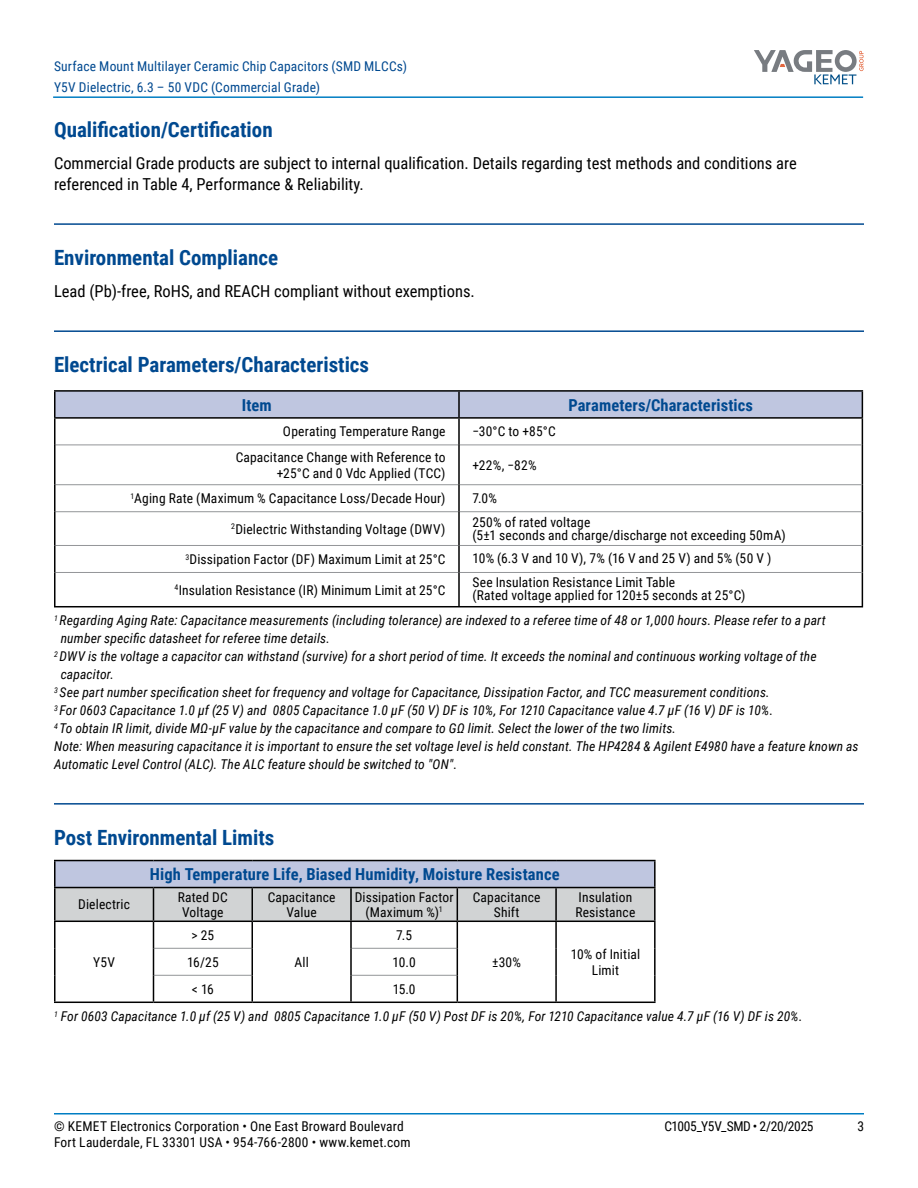
<style>
.page{position:relative;width:918px;height:1188px;background:#fff}
.page>*{position:absolute;margin:0;border:0;box-sizing:border-box;transform-origin:0 0}
.t1{font:700 21px "Roboto Condensed";color:#004990}
.t2{font:16.5px/21px "Roboto Condensed";color:#000}
.t3{font:700 16.5px "Roboto Condensed";letter-spacing:.005em;color:#004990}
.t4{font:italic 13.5px/27.2px "Roboto Condensed";letter-spacing:.01em;color:#000}
.t5{font:13.5px/15px "Roboto Condensed";letter-spacing:.01em;color:#000;text-align:center}
.t6{font:13.5px/21px "Roboto Condensed";letter-spacing:.015em;color:#004990}
.t7{font:13.5px "Roboto Condensed";letter-spacing:-.025em;color:#000}
.s1{font-style:normal}
</style>
<div class="page">
<hr style="left:54px;top:1113px;width:810px;height:2px;background:#007dc3">
<hr style="left:53px;top:96px;width:810px;height:2px;background:#007dc3">
<svg style="left:754px;top:50px;width:110px;height:34px"></svg>
<hr style="left:54px;top:223px;width:810px;height:2px;background:#004990">
<hr style="left:54px;top:330px;width:810px;height:2px;background:#004990">
<hr style="left:54px;top:803px;width:810px;height:2px;background:#004990">
<hr style="left:862px;top:445px;width:1px;height:40px;background:#000">
<svg style="left:862px;top:485px;width:1px;height:27px"></svg>
<hr style="left:862px;top:512px;width:1px;height:33px;background:#000">
<svg style="left:862px;top:545px;width:1px;height:27px"></svg>
<hr style="left:862px;top:572px;width:1px;height:34px;background:#000">
<hr style="left:459px;top:606px;width:404px;height:1px;background:#000">
<hr style="left:56px;top:445px;width:402px;height:1px;background:#939598">
<hr style="left:460px;top:445px;width:402px;height:1px;background:#939598">
<hr style="left:56px;top:484px;width:402px;height:1px;background:#939598">
<hr style="left:460px;top:484px;width:402px;height:1px;background:#939598">
<hr style="left:56px;top:511px;width:402px;height:1px;background:#939598">
<hr style="left:460px;top:511px;width:402px;height:1px;background:#939598">
<hr style="left:56px;top:545px;width:402px;height:1px;background:#939598">
<hr style="left:460px;top:545px;width:402px;height:1px;background:#939598">
<hr style="left:56px;top:572px;width:402px;height:1px;background:#939598">
<hr style="left:460px;top:572px;width:402px;height:1px;background:#939598">
<hr style="left:54px;top:419px;width:2px;height:26px;background:#000">
<hr style="left:54px;top:445px;width:2px;height:40px;background:#000">
<hr style="left:458px;top:445px;width:2px;height:40px;background:#000">
<hr style="left:54px;top:485px;width:2px;height:27px;background:#000">
<hr style="left:458px;top:485px;width:2px;height:27px;background:#000">
<hr style="left:54px;top:512px;width:2px;height:33px;background:#000">
<hr style="left:458px;top:512px;width:2px;height:33px;background:#000">
<hr style="left:54px;top:545px;width:2px;height:27px;background:#000">
<hr style="left:458px;top:545px;width:2px;height:27px;background:#000">
<hr style="left:54px;top:572px;width:2px;height:34px;background:#000">
<hr style="left:458px;top:572px;width:2px;height:34px;background:#000">
<hr style="left:54px;top:606px;width:405px;height:1px;background:#000">
<hr style="left:54px;top:390px;width:405px;height:2px;background:#000">
<hr style="left:54px;top:392px;width:2px;height:25px;background:#000">
<hr style="left:459px;top:390px;width:404px;height:2px;background:#000">
<svg style="left:55px;top:391px;width:808px;height:54px"></svg>
<hr style="left:54px;top:417px;width:405px;height:2px;background:#000">
<hr style="left:459px;top:417px;width:404px;height:2px;background:#000">
<div style="left:55px;top:861px;width:600px;height:27px;background:#bfc6e0"></div>
<hr style="left:54px;top:921px;width:99px;height:1px;background:#000">
<hr style="left:556px;top:921px;width:100px;height:1px;background:#000">
<hr style="left:54px;top:887px;width:99px;height:1px;background:#000">
<hr style="left:153px;top:887px;width:99px;height:1px;background:#000">
<hr style="left:252px;top:887px;width:99px;height:1px;background:#000">
<hr style="left:351px;top:887px;width:106px;height:1px;background:#000">
<hr style="left:457px;top:887px;width:99px;height:1px;background:#000">
<hr style="left:556px;top:887px;width:100px;height:1px;background:#000">
<hr style="left:54px;top:860px;width:99px;height:1px;background:#000">
<hr style="left:54px;top:861px;width:2px;height:26px;background:#000">
<hr style="left:153px;top:860px;width:99px;height:1px;background:#000">
<hr style="left:252px;top:860px;width:99px;height:1px;background:#000">
<hr style="left:351px;top:860px;width:106px;height:1px;background:#000">
<hr style="left:457px;top:860px;width:99px;height:1px;background:#000">
<hr style="left:556px;top:860px;width:100px;height:1px;background:#000">
<hr style="left:654px;top:861px;width:2px;height:26px;background:#000">
<hr style="left:54px;top:888px;width:2px;height:33px;background:#000">
<hr style="left:654px;top:888px;width:2px;height:33px;background:#000">
<hr style="left:54px;top:922px;width:2px;height:26px;background:#000">
<hr style="left:54px;top:948px;width:2px;height:27px;background:#000">
<hr style="left:54px;top:975px;width:2px;height:27px;background:#000">
<hr style="left:54px;top:1002px;width:99px;height:1px;background:#000">
<hr style="left:252px;top:1002px;width:99px;height:1px;background:#000">
<hr style="left:654px;top:922px;width:2px;height:26px;background:#000">
<hr style="left:654px;top:948px;width:2px;height:27px;background:#000">
<hr style="left:654px;top:975px;width:2px;height:27px;background:#000">
<hr style="left:457px;top:1002px;width:99px;height:1px;background:#000">
<hr style="left:556px;top:1002px;width:100px;height:1px;background:#000">
<hr style="left:153px;top:1002px;width:99px;height:1px;background:#000">
<svg style="left:55px;top:888px;width:600px;height:114px"></svg>
<hr style="left:351px;top:1002px;width:106px;height:1px;background:#000">
<p class="t6" style="left:54px;top:55px;width:355px">Surface Mount Multilayer Ceramic Chip Capacitors (SMD MLCCs)<br>Y5V Dielectric, 6.3 – 50 VDC (Commercial Grade)</p>
<h1 class="t1" style="left:54px;top:115px;width:220px">Qualification/Certification</h1>
<p class="t2" style="left:54px;top:152px;width:744px">Commercial Grade products are subject to internal qualification. Details regarding test methods and conditions are referenced in Table 4, Performance &amp; Reliability.</p>
<h1 class="t1" style="left:54px;top:243px;width:226px">Environmental Compliance</h1>
<p class="t2" style="left:54px;top:280px;width:422px">Lead (Pb)-free, RoHS, and REACH compliant without exemptions.</p>
<h1 class="t1" style="left:54px;top:350px;width:317px">Electrical Parameters/Characteristics</h1>
<p class="t3" style="left:242px;top:393px;width:31px">Item</p>
<p class="t3" style="left:568px;top:393px;width:186px">Parameters/Characteristics</p>
<p class="t5" style="left:283px;top:424px;width:164px">Operating Temperature Range</p>
<p class="t5" style="left:472px;top:424px;width:85px">−30°C to +85°C</p>
<p class="t5" style="left:236px;top:448px;width:211px;line-height:16.2px;text-align:right">Capacitance Change with Reference to +25°C and 0 Vdc Applied (TCC)</p>
<p class="t5" style="left:472px;top:457px;width:66px">+22%, −82%</p>
<p class="t5" style="left:130px;top:490px;width:317px"><sup>1</sup>Aging Rate (Maximum % Capacitance Loss/Decade Hour)</p>
<p class="t5" style="left:472px;top:490px;width:26px">7.0%</p>
<p class="t5" style="left:231px;top:521px;width:216px"><sup>2</sup>Dielectric Withstanding Voltage (DWV)</p>
<p class="t5" style="left:472px;top:515px;width:315px;line-height:13.5px;text-align:left">250% of rated voltage<br>(5±1 seconds and charge/discharge not exceeding 50mA)</p>
<p class="t5" style="left:185px;top:551px;width:262px"><sup>3</sup>Dissipation Factor (DF) Maximum Limit at 25°C</p>
<p class="t5" style="left:472px;top:550px;width:300px">10% (6.3 V and 10 V), 7% (16 V and 25 V) and 5% (50 V )</p>
<p class="t5" style="left:175px;top:582px;width:272px"><sup>4</sup>Insulation Resistance (IR) Minimum Limit at 25°C</p>
<p class="t5" style="left:472px;top:575px;width:275px;line-height:13.5px;text-align:left">See Insulation Resistance Limit Table<br>(Rated voltage applied for 120±5 seconds at 25°C)</p>
<p class="t4" style="left:54px;top:607px;width:773px"><sup>1</sup> Regarding Aging Rate: Capacitance measurements (including tolerance) are indexed to a referee time of 48 or 1,000 hours. Please refer to a part</p>
<p class="t4" style="left:61px;top:625px;width:271px">number specific datasheet for referee time details.</p>
<p class="t4" style="left:54px;top:643px;width:764px"><sup>2</sup> DWV is the voltage a capacitor can withstand (survive) for a short period of time. It exceeds the nominal and continuous working voltage of the</p>
<p class="t4" style="left:61px;top:661px;width:55px">capacitor.</p>
<p class="t4" style="left:54px;top:679px;width:717px"><sup>3</sup> See part number specification sheet for frequency and voltage for Capacitance, Dissipation Factor, and TCC measurement conditions.</p>
<p class="t4" style="left:54px;top:697px;width:721px"><sup>3</sup> For 0603 Capacitance 1.0 µf (25 V) and 0805 Capacitance 1.0 µF (50 V) DF is 10%, For 1210 Capacitance value 4.7 µF (16 V) DF is 10%.</p>
<p class="t4" style="left:54px;top:715px;width:624px"><sup>4</sup> To obtain IR limit, divide MΩ-µF value by the capacitance and compare to GΩ limit. Select the lower of the two limits.</p>
<p class="t4" style="left:54px;top:733px;width:806px">Note: When measuring capacitance it is important to ensure the set voltage level is held constant. The HP4284 &amp; Agilent E4980 have a feature known as</p>
<p class="t4" style="left:54px;top:751px;width:405px">Automatic Level Control (ALC). The ALC feature should be switched to "ON".</p>
<h1 class="t1" style="left:54px;top:823px;width:222px">Post Environmental Limits</h1>
<p class="t3" style="left:150px;top:863px;width:411px">High Temperature Life, Biased Humidity, Moisture Resistance</p>
<p class="t5" style="left:78px;top:897px;width:53px">Dielectric</p>
<p class="t5" style="left:178px;top:889px;width:52px">Rated DC<br>Voltage</p>
<p class="t5" style="left:268px;top:889px;width:69px">Capacitance<br>Value</p>
<p class="t5" style="left:355px;top:889px;width:100px">Dissipation Factor (Maximum %)<sup>1</sup></p>
<p class="t5" style="left:473px;top:889px;width:69px">Capacitance<br>Shift</p>
<p class="t5" style="left:576px;top:889px;width:61px;text-align:left">Insulation<br>Resistance</p>
<p class="t5" style="left:93px;top:954px;width:23px">Y5V</p>
<p class="t5" style="left:192px;top:927px;width:24px">&gt; 25</p>
<p class="t5" style="left:396px;top:927px;width:17px">7.5</p>
<p class="t5" style="left:492px;top:954px;width:30px">±30%</p>
<p class="t5" style="left:571px;top:945px;width:71px;line-height:16.2px">10% of Initial<br>Limit</p>
<p class="t5" style="left:294px;top:954px;width:16px">All</p>
<p class="t5" style="left:187px;top:954px;width:33px">16/25</p>
<p class="t5" style="left:393px;top:954px;width:25px">10.0</p>
<p class="t5" style="left:192px;top:981px;width:23px">&lt; 16</p>
<p class="t4" style="left:54px;top:975px;width:750px;text-indent:339px"><span class="s1">15.0<br></span><sup>1</sup> For 0603 Capacitance 1.0 µf (25 V) and 0805 Capacitance 1.0 µF (50 V) Post DF is 20%, For 1210 Capacitance value 4.7 µF (16 V) DF is 20%.</p>
<p class="t5" style="left:54px;top:1118px;width:351px">© KEMET Electronics Corporation • One East Broward Boulevard</p>
<p class="t7" style="left:664px;top:1116px;width:151px">C1005_Y5V_SMD • 2/20/2025</p>
<p class="t5" style="left:857px;top:1118px;width:8px">3</p>
<p class="t5" style="left:54px;top:1134px;width:358px">Fort Lauderdale, FL 33301 USA • 954-766-2800 • www.kemet.com</p>
</div>
